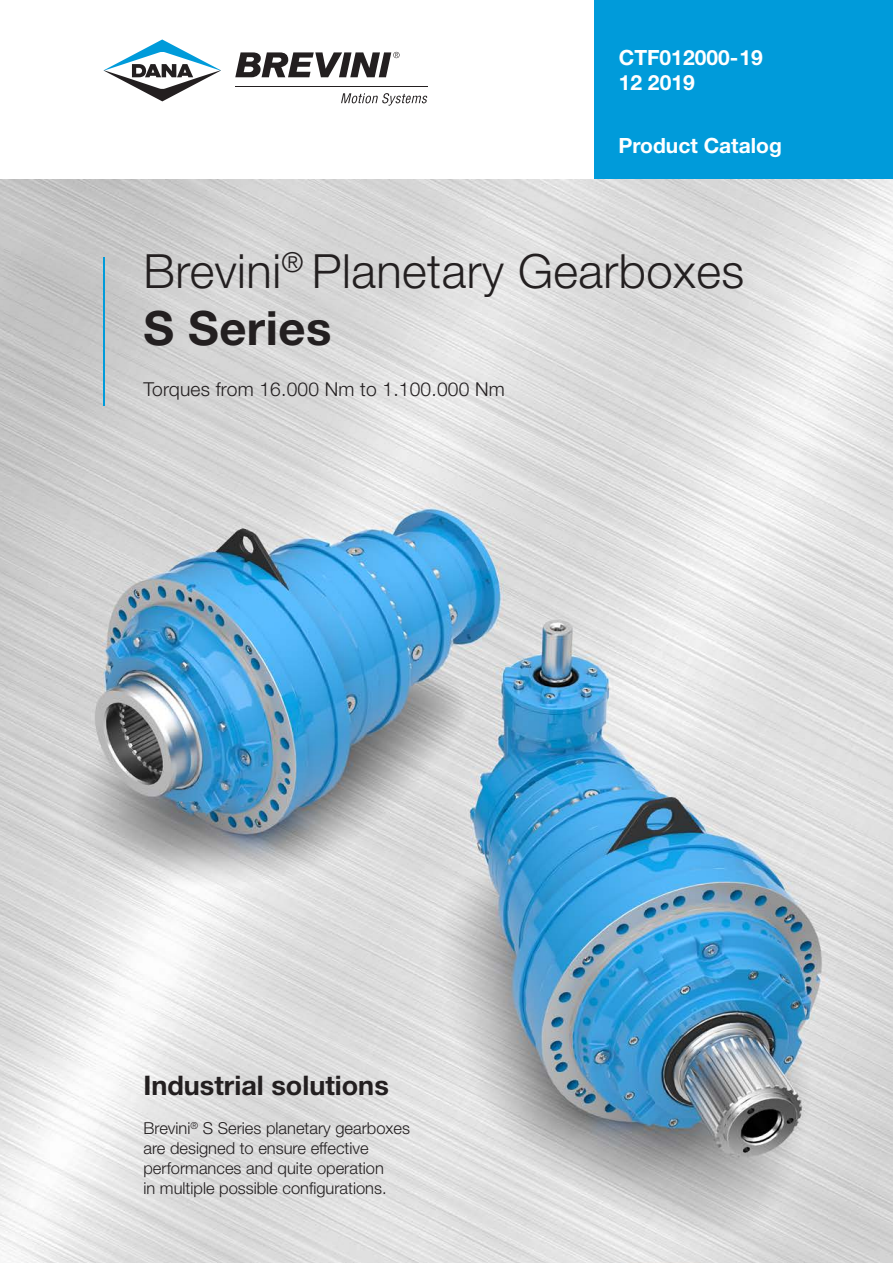
<style>
.page{position:relative;width:893px;height:1263px;background:#fff}
.page>*{position:absolute;margin:0;border:0;box-sizing:border-box;transform-origin:0 0}
.t1{font:300 47.25px/57px "Helvetica Neue LT Std";letter-spacing:.01em;color:#231f20}
.t2{font:700 27px "Helvetica Neue LT Std";color:#231f20}
.t3{font:700 21px/25.2px "Helvetica Neue LT Std";color:#fff}
.t4{font:300 19.2px "Helvetica Neue LT Std";letter-spacing:.01em;color:#231f20}
.t5{font:300 16.5px/19.8px "Helvetica Neue LT Std";color:#231f20}
.s1{font-weight:700}
</style>
<div class="page">
<hr style="left:235px;top:86px;width:192px;height:1px;background:#231f20">
<svg style="left:341px;top:93px;width:86px;height:13px"></svg>
<svg style="left:235px;top:52px;width:165px;height:25px"></svg>
<svg style="left:103px;top:39px;width:118px;height:63px"></svg>
<div style="left:594px;top:0;width:299px;height:179px;background:#009bda"></div>
<img style="left:0;top:179px;width:893px;height:1084px">
<hr style="left:103px;top:257px;width:2px;height:148px;background:#009bda">
<p class="t3" style="left:619px;top:44px;width:146px">CTF012000-19<br>12 2019</p>
<p class="t3" style="left:618px;top:133px;width:165px">Product Catalog</p>
<h1 class="t1" style="left:143px;top:242px;width:602px">Brevini<sup>®</sup> Planetary Gearboxes<br><span class="s1">S Series</span></h1>
<p class="t4" style="left:143px;top:377px;width:363px">Torques from 16.000 Nm to 1.100.000 Nm</p>
<h2 class="t2" style="left:143px;top:1068px;width:247px">Industrial solutions</h2>
<p class="t5" style="left:143px;top:1118px;width:268px">Brevini<sup>®</sup> S Series planetary gearboxes are designed to ensure effective performances and quite operation<br>in multiple possible configurations.</p>
</div>
